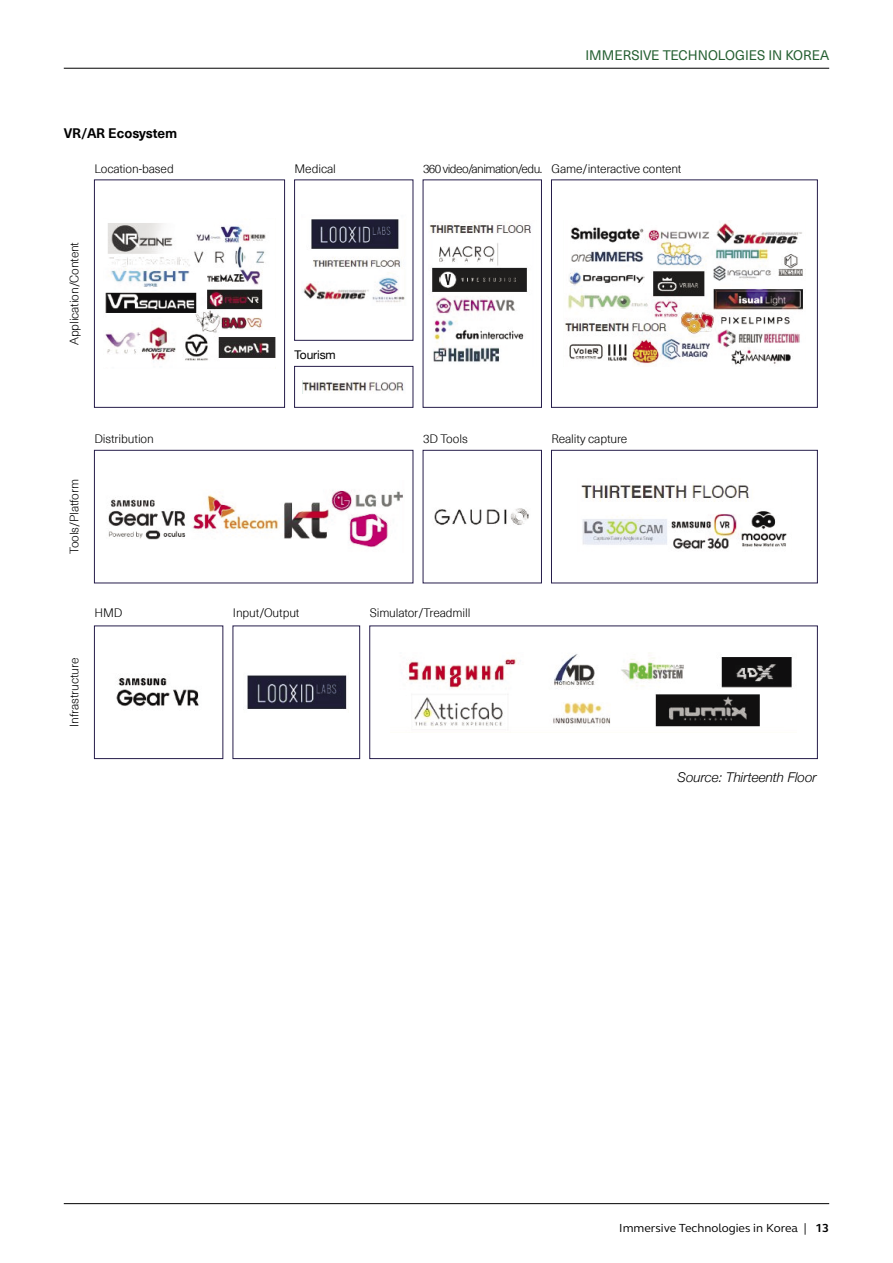
<style>
.page{position:relative;width:893px;height:1263px;background:#fff}
.page>*{position:absolute;margin:0;border:0;box-sizing:border-box;transform-origin:0 0}
.t1{font:13.5px "Neue Haas Unica Pro";color:#245f31}
.t2{font:italic 300 13.5px "Helvetica Neue";color:#000}
.t3{font:700 13.5px "Neue Haas Unica Pro";letter-spacing:-.01em;color:#000}
.t4{font:300 12px "Neue Haas Unica Pro";letter-spacing:-.01em;color:#000}
.t5{font:300 12px "Neue Haas Unica Pro";letter-spacing:-.03em;color:#000}
.t6{font:12px "FS Elliot";color:#000}
.t7{font:12px "Helvetica Neue";letter-spacing:-.01em;color:#000}
.s1{font-weight:700}
</style>
<div class="page">
<hr style="left:64px;top:1203px;width:765px;height:1px;background:#000">
<hr style="left:64px;top:68px;width:765px;height:1px;background:#000">
<div style="left:294px;top:179px;width:119px;height:162px;border:1px solid #261d4b"></div>
<div style="left:294px;top:366px;width:119px;height:42px;border:1px solid #261d4b"></div>
<div style="left:423px;top:179px;width:119px;height:229px;border:1px solid #261d4b"></div>
<div style="left:94px;top:179px;width:191px;height:229px;border:1px solid #261d4b"></div>
<div style="left:551px;top:179px;width:267px;height:229px;border:1px solid #261d4b"></div>
<div style="left:423px;top:450px;width:119px;height:133px;border:1px solid #261d4b"></div>
<div style="left:94px;top:450px;width:319px;height:133px;border:1px solid #261d4b"></div>
<div style="left:551px;top:450px;width:267px;height:133px;border:1px solid #261d4b"></div>
<div style="left:94px;top:625px;width:129px;height:134px;border:1px solid #261d4b"></div>
<div style="left:233px;top:625px;width:127px;height:134px;border:1px solid #261d4b"></div>
<div style="left:369px;top:625px;width:449px;height:134px;border:1px solid #261d4b"></div>
<img style="left:408px;top:654px;width:384px;height:73px">
<img style="left:247px;top:675px;width:100px;height:34px">
<img style="left:116px;top:678px;width:83px;height:28px">
<img style="left:581px;top:483px;width:206px;height:66px">
<img style="left:434px;top:508px;width:95px;height:17px">
<img style="left:108px;top:490px;width:295px;height:58px">
<img style="left:565px;top:223px;width:238px;height:143px">
<img style="left:429px;top:222px;width:102px;height:140px">
<img style="left:303px;top:381px;width:101px;height:12px">
<img style="left:302px;top:219px;width:103px;height:84px">
<img style="left:105px;top:223px;width:171px;height:139px">
<p class="t3" style="left:64px;top:125px;width:115px">VR/AR Ecosystem</p>
<p class="t4" style="left:94px;top:162px;width:81px">Location-based</p>
<p class="t4" style="left:67px;top:345px;width:105px;rotate:-90deg">Application/Content</p>
<p class="t4" style="left:67px;top:554px;width:77px;rotate:-90deg">Tools/Platform</p>
<p class="t4" style="left:94px;top:431px;width:61px">Distribution</p>
<p class="t1" style="left:585px;top:47px;width:245px">IMMERSIVE TECHNOLOGIES IN KOREA</p>
<p class="t4" style="left:295px;top:162px;width:43px">Medical</p>
<p class="t5" style="left:423px;top:162px;width:260px">360 video/animation/edu. Game/interactive content</p>
<p class="t7" style="left:295px;top:346px;width:43px">Tourism</p>
<p class="t4" style="left:423px;top:431px;width:46px">3D Tools</p>
<p class="t4" style="left:551px;top:431px;width:77px">Reality capture</p>
<p class="t4" style="left:67px;top:727px;width:70px;rotate:-90deg">Infrastructure</p>
<p class="t4" style="left:94px;top:606px;width:29px">HMD</p>
<p class="t4" style="left:233px;top:606px;width:68px">Input/Output</p>
<p class="t4" style="left:370px;top:606px;width:102px">Simulator/Treadmill</p>
<p class="t2" style="left:678px;top:767px;width:141px">Source: Thirteenth Floor</p>
<p class="t6" style="left:619px;top:1219px;width:211px">Immersive Technologies in Korea | <span class="s1">13</span></p>
</div>
